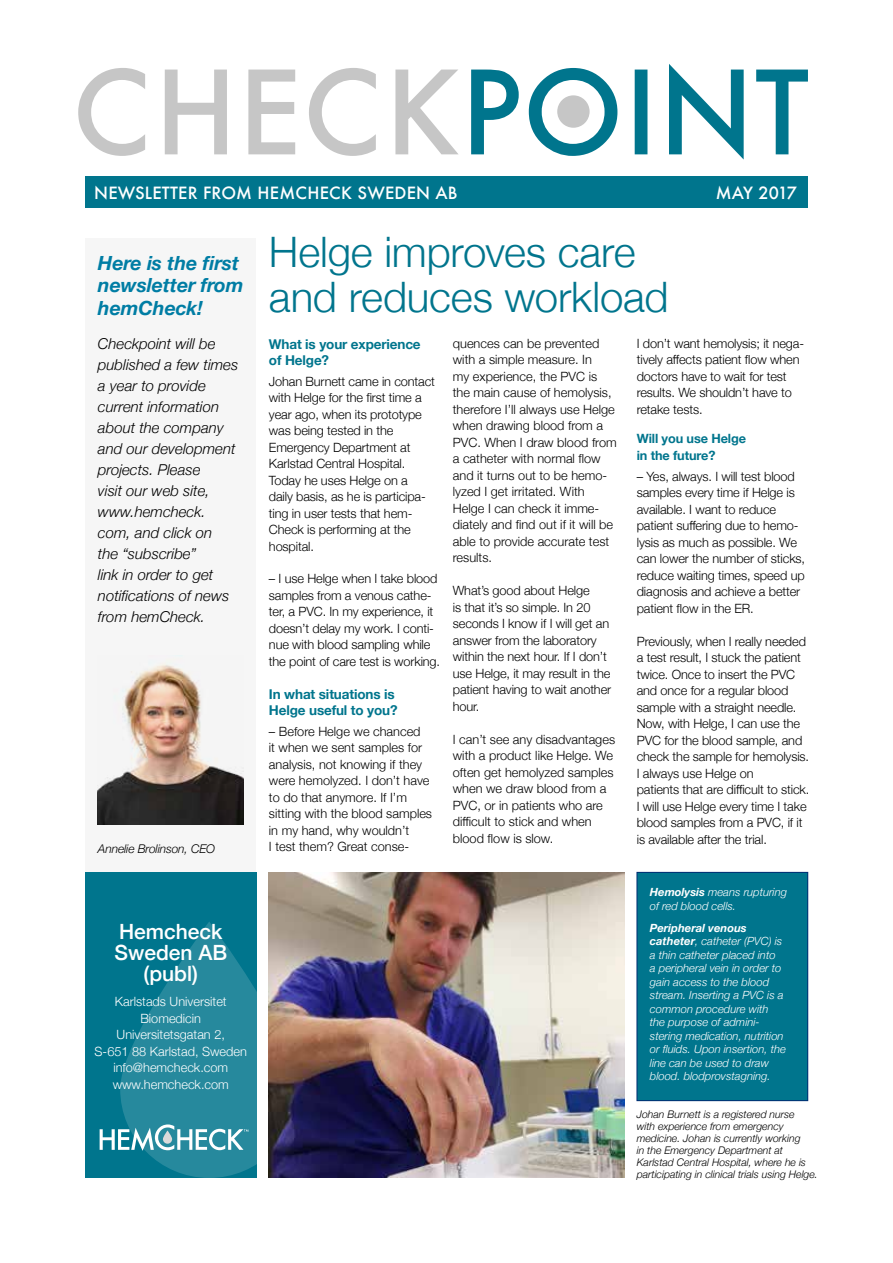
<style>
.page{position:relative;width:893px;height:1263px;background:#fff}
.page>*{position:absolute;margin:0;border:0;box-sizing:border-box;transform-origin:0 0}
.t1{font:300 42px/45px "Helvetica Neue";letter-spacing:-.005em;color:#00758d}
.t2{font:500 21px/21px "Helvetica Neue";color:#fff;text-align:center}
.t3{font:italic 700 19.5px/22.5px "Helvetica Neue";letter-spacing:-.005em;color:#007da4}
.t4{font:500 16.5px "Futura";letter-spacing:.01em;color:#fff}
.t5{font:italic 300 15px/21px "Helvetica Neue";color:#000}
.t6{font:700 13.5px/16.5px "Helvetica Neue";letter-spacing:-.01em;color:#00758d}
.t7{font:300 12.75px/16.5px "Helvetica Neue";letter-spacing:-.01em;color:#000}
.t8{font:300 12.75px/16.5px "Helvetica Neue";color:#fff;text-align:center}
.t9{font:700 12.75px/16.5px "Helvetica Neue";letter-spacing:-.01em;color:#00758d}
.t10{font:italic 300 12px "Helvetica Neue";letter-spacing:-.01em;color:#000}
.t11{font:italic 300 11.25px/13.5px "Helvetica Neue";color:#fff}
.t12{font:italic 300 10.5px/12px "Helvetica Neue";color:#000}
.s1{font-weight:700}
</style>
<div class="page">
<img style="left:269px;top:872px;width:355px;height:306px">
<div style="left:85px;top:176px;width:723px;height:32px;background:#00758d"></div>
<svg style="left:471px;top:64px;width:337px;height:96px"></svg>
<svg style="left:78px;top:68px;width:380px;height:88px"></svg>
<div style="left:557px;top:95px;width:33px;height:33px;background:#c6c6c6;border-radius:50%"></div>
<div style="left:637px;top:872px;width:171px;height:229px;background:#00758d"></div>
<div style="left:637px;top:872px;width:171px;height:229px;border:1px solid #002d73"></div>
<div style="left:85px;top:238px;width:171px;height:657px;background:#f6f6f6"></div>
<div style="left:85px;top:872px;width:171px;height:306px;background:#00758d"></div>
<svg style="left:100px;top:922px;width:156px;height:256px"></svg>
<img style="left:98px;top:664px;width:145px;height:161px">
<p class="t4" style="left:94px;top:181px;width:365px">NEWSLETTER FROM HEMCHECK SWEDEN AB</p>
<p class="t4" style="left:716px;top:181px;width:83px">MAY 2017</p>
<h3 class="t3" style="left:98px;top:252px;width:147px">Here is the first newsletter from hemCheck!</h3>
<p class="t5" style="left:98px;top:332px;width:142px">Checkpoint will be published a few times a year to provide current information about the company and our development projects. Please<br>visit our web site, www.hemcheck. com, and click on<br>the “subscribe”<br>link in order to get notifications of news from hemCheck.</p>
<p class="t10" style="left:98px;top:840px;width:119px">Annelie Brolinson, CEO</p>
<h2 class="t2" style="left:114px;top:919px;width:114px">Hemcheck<br>Sweden AB (publ)</h2>
<p class="t8" style="left:95px;top:992px;width:154px">Karlstads Universitet<br>Biomedicin<br>Universitetsgatan 2,<br>S-651 88 Karlstad, Sweden info@hemcheck.com www.hemcheck.com</p>
<h1 class="t1" style="left:269px;top:227px;width:401px">Helge improves care and reduces workload</h1>
<p class="t6" style="left:269px;top:336px;width:153px">What is your experience of Helge?</p>
<p class="t7" style="left:269px;top:372px;width:168px">Johan Burnett came in contact with Helge for the first time a year ago, when its prototype was being tested in the<br>Emergency Department at<br>Karlstad Central Hospital.<br>Today he uses Helge on a daily basis, as he is participa&shy;ting in user tests that hem-<br>Check is performing at the hospital.</p>
<p class="t7" style="left:269px;top:570px;width:173px">– I use Helge when I take blood samples from a venous cathe&shy;ter, a PVC. In my experience, it doesn’t delay my work. I conti&shy;nue with blood sampling while the point of care test is working.</p>
<p class="t6" style="left:269px;top:686px;width:130px">In what situations is<br>Helge useful to you?</p>
<p class="t7" style="left:269px;top:722px;width:165px">– Before Helge we chanced<br>it when we sent samples for analysis, not knowing if they were hemolyzed. I don’t have to do that anymore. If I’m sitting with the blood samples in my hand, why wouldn’t<br>I test them? Great conse-</p>
<p class="t7" style="left:453px;top:334px;width:165px">quences can be prevented with a simple measure. In<br>my experience, the PVC is the main cause of hemolysis, therefore I’ll always use Helge when drawing blood from a<br>PVC. When I draw blood from a catheter with normal flow and it turns out to be hemo&shy;lyzed I get irritated. With<br>Helge I can check it imme&shy;diately and find out if it will be able to provide accurate test results.</p>
<p class="t7" style="left:453px;top:581px;width:160px">What’s good about Helge<br>is that it’s so simple. In 20 seconds I know if I will get an answer from the laboratory within the next hour. If I don’t use Helge, it may result in the patient having to wait another hour.</p>
<p class="t7" style="left:453px;top:730px;width:164px">I can’t see any disadvantages with a product like Helge. We often get hemolyzed samples when we draw blood from a<br>PVC, or in patients who are difficult to stick and when blood flow is slow.</p>
<p class="t7" style="left:637px;top:334px;width:169px">I don’t want hemolysis; it nega&shy;tively affects patient flow when doctors have to wait for test results. We shouldn’t have to retake tests.</p>
<p class="t9" style="left:637px;top:431px;width:111px">Will you use Helge in the future?</p>
<p class="t7" style="left:637px;top:467px;width:170px">– Yes, always. I will test blood samples every time if Helge is available. I want to reduce patient suffering due to hemo&shy;lysis as much as possible. We can lower the number of sticks, reduce waiting times, speed up diagnosis and achieve a better patient flow in the ER.</p>
<p class="t7" style="left:637px;top:632px;width:174px">Previously, when I really needed a test result, I stuck the patient twice. Once to insert the PVC and once for a regular blood sample with a straight needle.<br>Now, with Helge, I can use the<br>PVC for the blood sample, and check the sample for hemolysis.<br>I always use Helge on<br>patients that are difficult to stick.<br>I will use Helge every time I take blood samples from a PVC, if it is available after the trial.</p>
<p class="t11" style="left:650px;top:885px;width:139px"><span class="s1">Hemolysis</span> means rupturing of red blood cells.</p>
<p class="t11" style="left:650px;top:920px;width:138px"><span class="s1">Peripheral venous catheter</span>, catheter (PVC) is a thin catheter placed into<br>a peripheral vein in order to gain access to the blood stream. Inserting a PVC is a common procedure with the purpose of admini&shy;stering medication, nutrition or fluids. Upon insertion, the line can be used to draw blood. blodprovstagning.</p>
<p class="t12" style="left:637px;top:1108px;width:183px">Johan Burnett is a registered nurse<br>with experience from emergency medicine. Johan is currently working<br>in the Emergency Department at Karlstad Central Hospital, where he is participating in clinical trials using Helge.</p>
</div>
